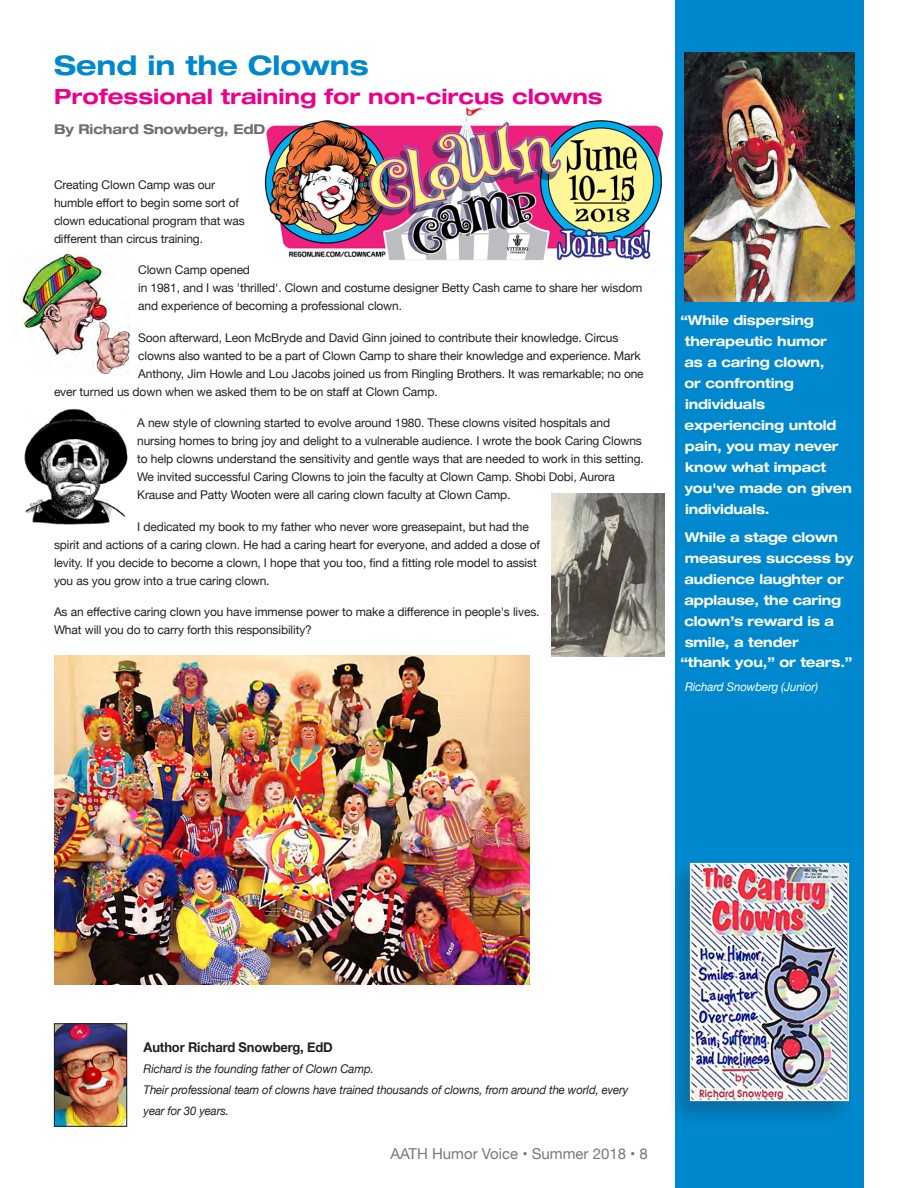
<style>
.page{position:relative;width:918px;height:1188px;background:#fff}
.page>*{position:absolute;margin:0;border:0;box-sizing:border-box;transform-origin:0 0}
.t1{font:700 expanded 27px "Helvetica Neue";color:#0088ce}
.t2{font:700 expanded 21px "Helvetica Neue";color:#ec008c}
.t3{font:15px "Helvetica Neue";color:#77787b}
.t4{font:700 expanded 13.5px/21px "Helvetica Neue";letter-spacing:-.01em;color:#fff;scale:.95 1}
.t5{font:700 13.5px "Helvetica Neue";letter-spacing:-.01em;color:#231f20;scale:.96 1}
.t6{font:700 expanded 13.5px "Helvetica Neue";letter-spacing:-.01em;color:#6d6e71}
.t7{font:12px/18px "Helvetica Neue";letter-spacing:-.01em;color:#231f20}
.t8{font:italic 12px/21px "Helvetica Neue";letter-spacing:-.01em;color:#231f20;scale:.95 1}
.t9{font:italic 12px "Helvetica Neue";letter-spacing:-.01em;color:#fff;scale:.96 1}
</style>
<div class="page">
<div style="left:675px;top:0;width:189px;height:1188px;background:#0088ce"></div>
<img style="left:56px;top:1025px;width:69px;height:100px">
<div style="left:54px;top:1023px;width:73px;height:104px;border:1px solid #231f20"></div>
<img style="left:264px;top:106px;width:400px;height:155px">
<img style="left:21px;top:255px;width:109px;height:118px">
<img style="left:684px;top:52px;width:171px;height:250px">
<img style="left:24px;top:408px;width:104px;height:117px">
<img style="left:551px;top:494px;width:114px;height:163px">
<div style="left:666px;top:860px;width:189px;height:269px;background:#231f20;opacity:.25"></div>
<img style="left:693px;top:866px;width:153px;height:232px">
<div style="left:690px;top:863px;width:159px;height:238px;border:2px solid #fff"></div>
<img style="left:54px;top:655px;width:476px;height:330px">
<h1 class="t1" style="left:54px;top:49px;width:316px">Send in the Clowns</h1>
<h2 class="t2" style="left:54px;top:83px;width:550px">Professional training for non-circus clowns</h2>
<p class="t6" style="left:54px;top:120px;width:213px">By Richard Snowberg, EdD</p>
<p class="t7" style="left:54px;top:176px;width:192px">Creating Clown Camp was our humble effort to begin some sort of clown educational program that was different than circus training.</p>
<p class="t7" style="left:138px;top:261px;width:506px">Clown Camp opened<br>in 1981, and I was 'thrilled'. Clown and costume designer Betty Cash came to share her wisdom and experience of becoming a professional clown.</p>
<p class="t7" style="left:138px;top:329px;width:482px">Soon afterward, Leon McBryde and David Ginn joined to contribute their knowledge. Circus</p>
<p class="t7" style="left:138px;top:347px;width:504px">clowns also wanted to be a part of Clown Camp to share their knowledge and experience. Mark</p>
<p class="t7" style="left:138px;top:365px;width:507px">Anthony, Jim Howle and Lou Jacobs joined us from Ringling Brothers. It was remarkable; no one</p>
<p class="t7" style="left:54px;top:383px;width:385px">ever turned us down when we asked them to be on staff at Clown Camp.</p>
<p class="t7" style="left:137px;top:414px;width:508px">A new style of clowning started to evolve around 1980. These clowns visited hospitals and nursing homes to bring joy and delight to a vulnerable audience. I wrote the book Caring Clowns to help clowns understand the sensitivity and gentle ways that are needed to work in this setting.<br>We invited successful Caring Clowns to join the faculty at Clown Camp. Shobi Dobi, Aurora Krause and Patty Wooten were all caring clown faculty at Clown Camp.</p>
<p class="t7" style="left:54px;top:518px;width:488px;text-indent:83px">I dedicated my book to my father who never wore greasepaint, but had the spirit and actions of a caring clown. He had a caring heart for everyone, and added a dose of levity. If you decide to become a clown, I hope that you too, find a fitting role model to assist you as you grow into a true caring clown.</p>
<p class="t7" style="left:54px;top:603px;width:487px">As an effective caring clown you have immense power to make a difference in people's lives.<br>What will you do to carry forth this responsibility?</p>
<p class="t4" style="left:680px;top:309px;width:182px">“While dispersing therapeutic humor<br>as a caring clown,<br>or confronting individuals experiencing untold pain, you may never know what impact you've made on given individuals.</p>
<p class="t4" style="left:685px;top:526px;width:163px">While a stage clown</p>
<p class="t4" style="left:685px;top:547px;width:179px">measures success by</p>
<p class="t4" style="left:685px;top:568px;width:169px">audience laughter or</p>
<p class="t4" style="left:685px;top:589px;width:166px">applause, the caring</p>
<p class="t4" style="left:684px;top:610px;width:159px">clown’s reward is a</p>
<p class="t4" style="left:685px;top:631px;width:122px">smile, a tender</p>
<p class="t4" style="left:680px;top:652px;width:183px">“thank you,” or tears.”</p>
<p class="t9" style="left:685px;top:678px;width:140px">Richard Snowberg (Junior)</p>
<p class="t5" style="left:144px;top:1036px;width:198px">Author Richard Snowberg, EdD</p>
<p class="t8" style="left:144px;top:1059px;width:512px">Richard is the founding father of Clown Camp.<br>Their professional team of clowns have trained thousands of clowns, from around the world, every year for 30 years.</p>
<p class="t3" style="left:390px;top:1143px;width:259px">AATH Humor Voice • Summer 2018 • 8</p>
</div>
